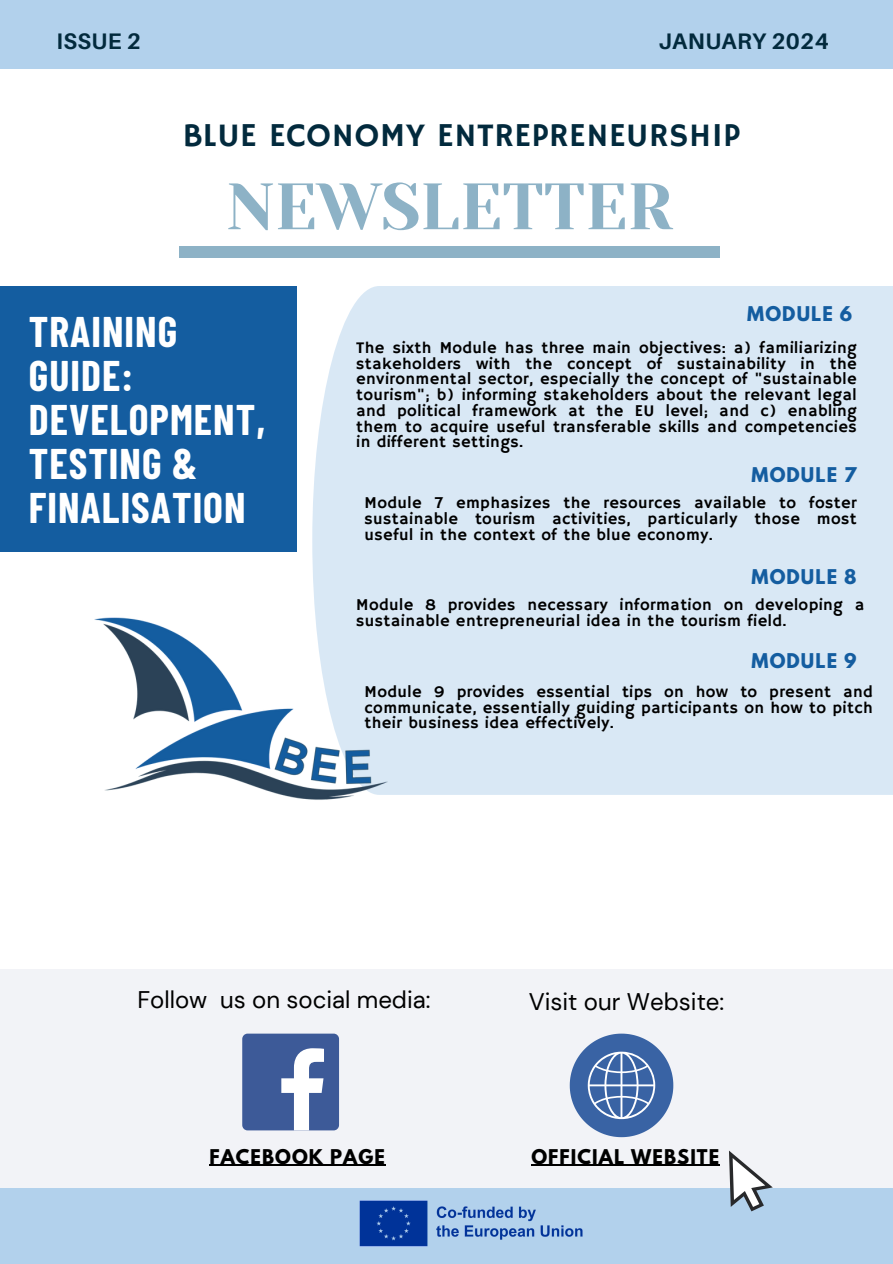
<style>
.page{position:relative;width:893px;height:1264px;background:#fff}
.page>*{position:absolute;margin:0;border:0;box-sizing:border-box;transform-origin:0 0}
.t1{font:65.4px "Yeseva One";color:#8db2c6}
.t2{font:700 41.85px/43.8px "Barlow Condensed";letter-spacing:.025em;color:#fff}
.t3{font:33.3px "Hammersmith One";letter-spacing:.02em;color:#022a3d}
.t4{font:24px "DM Sans";color:#000}
.t5{font:700 22.5px "Aileron";letter-spacing:.015em;color:#022a3d}
.t6{font:700 18px "League Spartan";letter-spacing:.06em;color:#145da0}
.t7{font:700 18px "League Spartan";letter-spacing:.06em;color:#000}
.t8{font:16.5px/15.8px "Hammersmith One";letter-spacing:.025em;color:#000;text-align:justify}
</style>
<div class="page">
<div style="left:312px;top:286px;width:580px;height:509px;background:#d9e8f5"></div>
<div style="left:0;top:286px;width:297px;height:265px;background:#145da0"></div>
<div style="left:180px;top:246px;width:539px;height:11px;background:#8db2c6"></div>
<div style="left:0;top:0;width:892px;height:69px;background:#b2d1ec"></div>
<div style="left:0;top:1174px;width:892px;height:89px;background:#b2d1ec"></div>
<img style="left:359px;top:1200px;width:224px;height:47px">
<img style="left:94px;top:597px;width:362px;height:203px">
<div style="left:0;top:969px;width:892px;height:218px;background:#f2f3f7"></div>
<div style="left:242px;top:1033px;width:97px;height:97px;background:#3d5a98;border-radius:5px"></div>
<svg style="left:281px;top:1048px;width:43px;height:82px"></svg>
<svg style="left:729px;top:1150px;width:43px;height:61px"></svg>
<svg style="left:569px;top:1033px;width:104px;height:104px"></svg>
<hr style="left:531px;top:1164px;width:189px;height:1px;background:#000">
<hr style="left:209px;top:1164px;width:177px;height:1px;background:#000">
<p class="t5" style="left:57px;top:27px;width:86px">ISSUE 2</p>
<p class="t5" style="left:658px;top:27px;width:172px">JANUARY 2024</p>
<p class="t3" style="left:183px;top:116px;width:559px">BLUE ECONOMY ENTREPRENEURSHIP</p>
<p class="t1" style="left:226px;top:169px;width:448px">NEWSLETTER</p>
<p class="t2" style="left:29px;top:308px;width:238px">TRAINING<br>GUIDE:<br>DEVELOPMENT,<br>TESTING &amp;<br>FINALISATION</p>
<p class="t6" style="left:747px;top:305px;width:106px">MODULE 6</p>
<p class="t8" style="left:356px;top:340px;width:502px">The sixth Module has three main objectives: a) familiarizing stakeholders with the concept of sustainability in the environmental sector, especially the concept of "sustainable tourism"; b) informing stakeholders about the relevant legal and political framework at the EU level; and c) enabling them to acquire useful transferable skills and competencies in different settings.</p>
<p class="t6" style="left:751px;top:465px;width:106px">MODULE 7</p>
<p class="t8" style="left:364px;top:496px;width:493px">Module 7 emphasizes the resources available to foster sustainable tourism activities, particularly those most useful in the context of the blue economy.</p>
<p class="t6" style="left:751px;top:567px;width:106px">MODULE 8</p>
<p class="t8" style="left:356px;top:597px;width:509px">Module 8 provides necessary information on developing a sustainable entrepreneurial idea in the tourism field.</p>
<p class="t6" style="left:751px;top:652px;width:106px">MODULE 9</p>
<p class="t8" style="left:364px;top:684px;width:509px">Module 9 provides essential tips on how to present and communicate, essentially guiding participants on how to pitch their business idea effectively.</p>
<p class="t4" style="left:137px;top:983px;width:295px">Follow us on social media:</p>
<p class="t4" style="left:528px;top:986px;width:197px">Visit our Website:</p>
<p class="t7" style="left:209px;top:1147px;width:177px">FACEBOOK PAGE</p>
<p class="t7" style="left:531px;top:1147px;width:189px">OFFICIAL WEBSITE</p>
</div>
